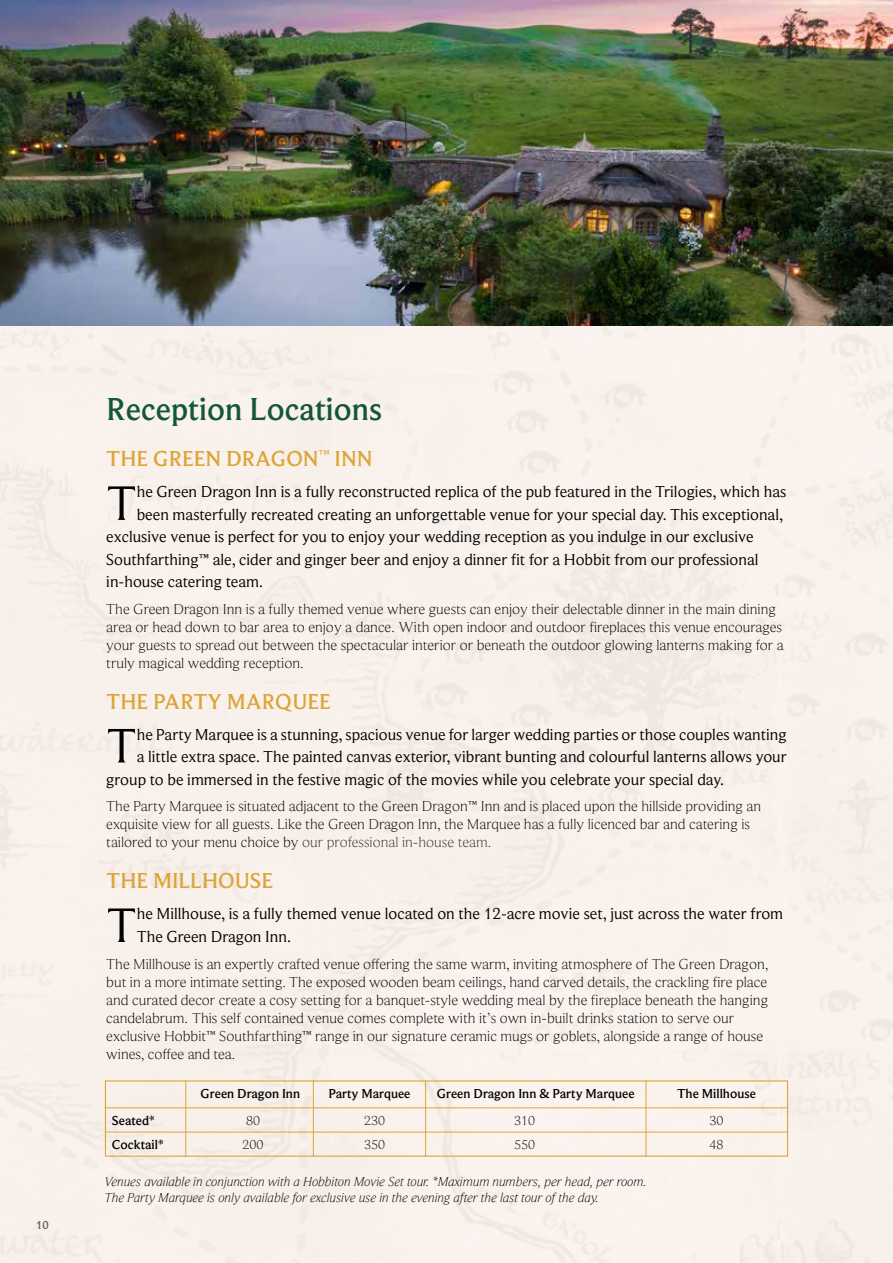
<style>
.page{position:relative;width:893px;height:1263px;background:#fff}
.page>*{position:absolute;margin:0;border:0;box-sizing:border-box;transform-origin:0 0}
.t1{font:50.25px "Beaufort Pro";color:#000}
.t2{font:500 33px "Beaufort Pro";color:#13563b}
.t3{font:500 22.5px "Beaufort Pro";color:#dda539}
.t4{font:16.5px/22.5px "Beaufort Pro";color:#000}
.t5{font:300 15px/18px "Beaufort Pro";color:#000}
.t6{font:italic 300 13.5px/16.2px "Beaufort Pro";color:#000}
.t7{font:500 13.5px/24px "Beaufort Pro";color:#000}
.t8{font:300 13.5px "Beaufort Pro";color:#000}
.t9{font:500 12px "Beaufort Pro";color:#6f594d}
.s1{color:#3c2e25}
</style>
<div class="page">
<div style="left:0;top:325px;width:893px;height:938px;background:#f9f2ec"></div>
<img style="left:0;top:0;width:893px;height:325px">
<div style="left:105px;top:1080px;width:683px;height:77px;border:1px solid #dda539"></div>
<hr style="left:185px;top:1080px;width:1px;height:77px;background:#dda539">
<hr style="left:313px;top:1080px;width:1px;height:77px;background:#dda539">
<hr style="left:425px;top:1080px;width:1px;height:77px;background:#dda539">
<hr style="left:105px;top:1107px;width:682px;height:1px;background:#dda539">
<hr style="left:105px;top:1132px;width:682px;height:1px;background:#dda539">
<hr style="left:646px;top:1080px;width:1px;height:77px;background:#dda539">
<p class="t9" style="left:36px;top:1219px;width:14px">10</p>
<h2 class="t2" style="left:106px;top:391px;width:277px">Reception Locations</h2>
<h3 class="t3" style="left:106px;top:447px;width:268px">THE GREEN DRAGON<sup>™</sup> INN</h3>
<h1 class="t1" style="left:106px;top:475px;width:32px">T</h1>
<p class="t4" style="left:137px;top:481px;width:651px">he Green Dragon Inn is a fully reconstructed replica of the pub featured in the Trilogies, which has</p>
<p class="t4" style="left:137px;top:503px;width:648px">been masterfully recreated creating an unforgettable venue for your special day. This exceptional,</p>
<p class="t4" style="left:106px;top:526px;width:649px">exclusive venue is perfect for you to enjoy your wedding reception as you indulge in our exclusive</p>
<p class="t4" style="left:106px;top:548px;width:654px">Southfarthing™ ale, cider and ginger beer and enjoy a dinner fit for a Hobbit from our professional</p>
<p class="t4" style="left:106px;top:571px;width:158px">in-house catering team.</p>
<p class="t5" style="left:106px;top:600px;width:679px">The Green Dragon Inn is a fully themed venue where guests can enjoy their delectable dinner in the main dining area or head down to bar area to enjoy a dance. With open indoor and outdoor fireplaces this venue encourages your guests to spread out between the spectacular interior or beneath the outdoor glowing lanterns making for a truly magical wedding reception.</p>
<h3 class="t3" style="left:106px;top:689px;width:226px">THE PARTY MARQUEE</h3>
<h1 class="t1" style="left:106px;top:717px;width:32px">T</h1>
<p class="t4" style="left:137px;top:723px;width:651px">he Party Marquee is a stunning, spacious venue for larger wedding parties or those couples wanting</p>
<p class="t4" style="left:137px;top:746px;width:651px">a little extra space. The painted canvas exterior, vibrant bunting and colourful lanterns allows your</p>
<p class="t4" style="left:106px;top:768px;width:619px">group to be immersed in the festive magic of the movies while you celebrate your special day.</p>
<p class="t5" style="left:106px;top:798px;width:656px">The Party Marquee is situated adjacent to the Green Dragon™ Inn and is placed upon the hillside providing an exquisite view for all guests. Like the Green Dragon Inn, the Marquee has a fully licenced bar and catering is tailored to your menu choice by <span class="s1">our professional in-house team.</span></p>
<h3 class="t3" style="left:106px;top:869px;width:168px">THE MILLHOUSE</h3>
<h1 class="t1" style="left:106px;top:897px;width:32px">T</h1>
<p class="t4" style="left:137px;top:903px;width:648px">he Millhouse, is a fully themed venue located on the 12-acre movie set, just across the water from<br>The Green Dragon Inn.</p>
<p class="t5" style="left:106px;top:955px;width:663px">The Millhouse is an expertly crafted venue offering the same warm, inviting atmosphere of The Green Dragon, but in a more intimate setting. The exposed wooden beam ceilings, hand carved details, the crackling fire place and curated decor create a cosy setting for a banquet-style wedding meal by the fireplace beneath the hanging candelabrum. This self contained venue comes complete with it’s own in-built drinks station to serve our exclusive Hobbit™ Southfarthing™ range in our signature ceramic mugs or goblets, alongside a range of house wines, coffee and tea.</p>
<p class="t7" style="left:201px;top:1082px;width:101px">Green Dragon Inn</p>
<p class="t7" style="left:328px;top:1082px;width:84px">Party Marquee</p>
<p class="t7" style="left:437px;top:1082px;width:199px">Green Dragon Inn &amp; Party Marquee</p>
<p class="t7" style="left:677px;top:1082px;width:80px">The Millhouse</p>
<p class="t7" style="left:112px;top:1109px;width:53px">Seated*<br>Cocktail*</p>
<p class="t8" style="left:246px;top:1113px;width:15px">80</p>
<p class="t8" style="left:364px;top:1113px;width:22px">230</p>
<p class="t8" style="left:514px;top:1113px;width:22px">310</p>
<p class="t8" style="left:710px;top:1113px;width:15px">30</p>
<p class="t8" style="left:243px;top:1137px;width:22px">200</p>
<p class="t8" style="left:364px;top:1137px;width:22px">350</p>
<p class="t8" style="left:514px;top:1137px;width:22px">550</p>
<p class="t8" style="left:710px;top:1137px;width:15px">48</p>
<p class="t6" style="left:105px;top:1173px;width:544px">Venues available in conjunction with a Hobbiton Movie Set tour. *Maximum numbers, per head, per room.<br>The Party Marquee is only available for exclusive use in the evening after the last tour of the day.</p>
</div>
